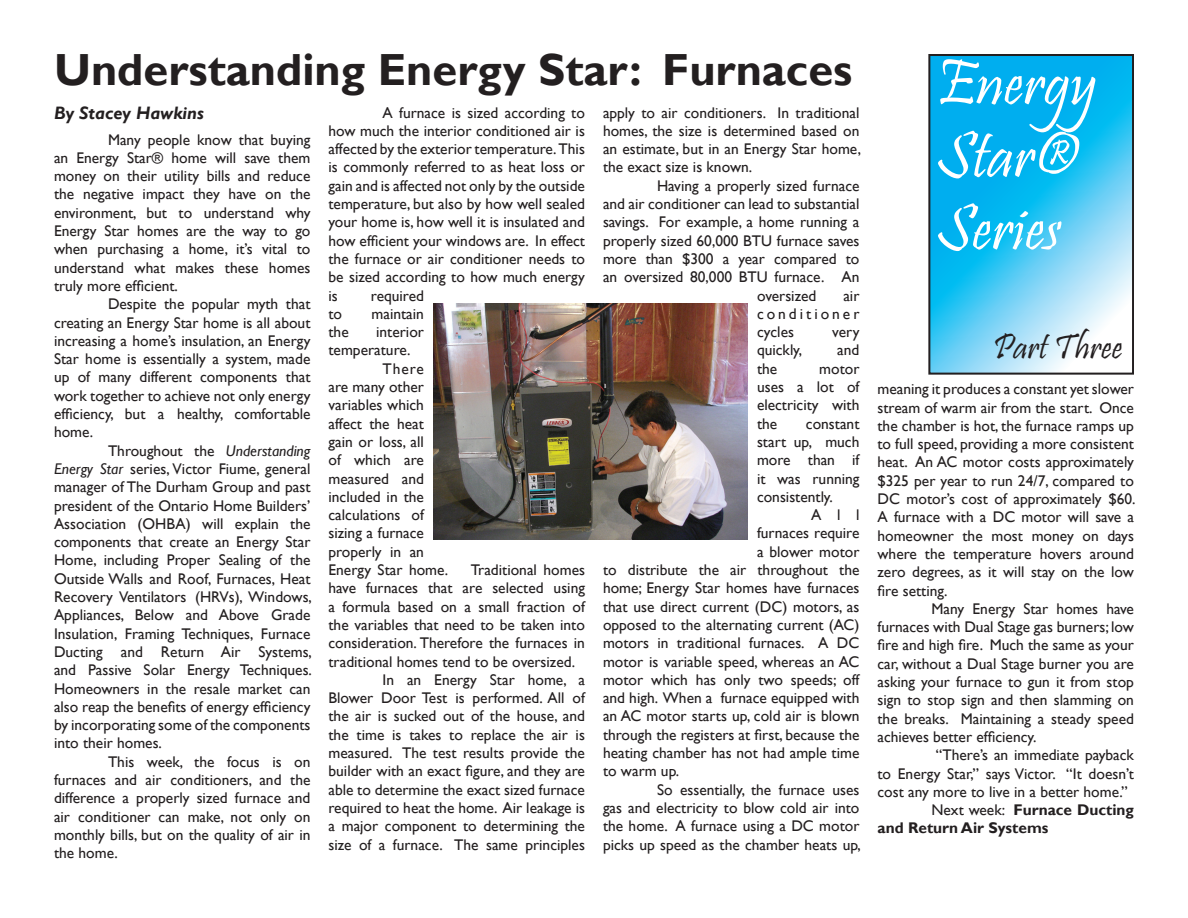
<style>
.page{position:relative;width:1188px;height:918px;background:#fff}
.page>*{position:absolute;margin:0;border:0;box-sizing:border-box;transform-origin:0 0}
.t1{font:66.6px/72.6px "Pristina";color:#fff}
.t2{font:700 45px "Gill Sans";color:#231f20}
.t3{font:36.3px "Pristina";color:#231f20}
.t4{font:italic 700 18px "Gill Sans";color:#231f20}
.t5{font:15.45px/18.3px "Gill Sans";color:#231f20;text-align:justify}
.t6{font:700 15.45px/18.3px "Gill Sans";color:#231f20}
.s1{font-style:italic}
.s2{font-weight:400}
</style>
<div class="page">
<svg style="left:931px;top:57px;width:200px;height:315px;background:#44c5f3"></svg>
<div style="left:928px;top:54px;width:206px;height:321px;border:2px solid #231f20"></div>
<img style="left:433px;top:304px;width:315px;height:236px">
<p class="t2" style="left:54px;top:43px;width:800px">Understanding Energy Star: Furnaces</p>
<p class="t1" style="left:936px;top:53px;width:163px">Energy<br>Star®<br>Series</p>
<p class="t5" style="left:603px;top:103px;width:260px">apply to air conditioners. In traditional homes, the size is determined based on an estimate, but in an Energy Star home, the exact size is known.</p>
<p class="t5" style="left:657px;top:177px;width:204px">Having a properly sized furnace</p>
<p class="t5" style="left:603px;top:195px;width:258px">and air conditioner can lead to substantial</p>
<p class="t5" style="left:603px;top:213px;width:258px">savings. For example, a home running a</p>
<p class="t5" style="left:603px;top:232px;width:258px">properly sized 60,000 BTU furnace saves</p>
<p class="t5" style="left:603px;top:250px;width:258px">more than $300 a year compared to</p>
<p class="t5" style="left:603px;top:268px;width:258px">an oversized 80,000 BTU furnace. An</p>
<p class="t5" style="left:757px;top:286px;width:61px">oversized</p>
<p class="t4" style="left:54px;top:103px;width:151px">By Stacey Hawkins</p>
<p class="t5" style="left:54px;top:130px;width:258px;text-indent:54px">Many people know that buying an Energy Star® home will save them money on their utility bills and reduce the negative impact they have on the environment, but to understand why Energy Star homes are the way to go when purchasing a home, it’s vital to understand what makes these homes truly more efficient.</p>
<p class="t5" style="left:54px;top:295px;width:258px;text-indent:54px">Despite the popular myth that creating an Energy Star home is all about increasing a home’s insulation, an Energy Star home is essentially a system, made up of many different components that work together to achieve not only energy efficiency, but a healthy, comfortable home.</p>
<p class="t5" style="left:54px;top:442px;width:260px;text-indent:54px">Throughout the <span class="s1">Understanding Energy Star</span> series, Victor Fiume, general manager of The Durham Group and past president of the Ontario Home Builders’ Association (OHBA) will explain the components that create an Energy Star Home, including Proper Sealing of the Outside Walls and Roof, Furnaces, Heat Recovery Ventilators (HRVs), Windows, Appliances, Below and Above Grade Insulation, Framing Techniques, Furnace Ducting and Return Air Systems, and Passive Solar Energy Techniques.<br>Homeowners in the resale market can also reap the benefits of energy efficiency by incorporating some of the components into their homes.</p>
<p class="t5" style="left:54px;top:753px;width:258px;text-indent:54px">This week, the focus is on furnaces and air conditioners, and the difference a properly sized furnace and air conditioner can make, not only on monthly bills, but on the quality of air in the home.</p>
<p class="t5" style="left:328px;top:103px;width:258px;text-indent:54px">A furnace is sized according to how much the interior conditioned air is affected by the exterior temperature. This is commonly referred to as heat loss or gain and is affected not only by the outside temperature, but also by how well sealed your home is, how well it is insulated and how efficient your windows are. In effect the furnace or air conditioner needs to be sized according to how much energy is</p>
<p class="t5" style="left:371px;top:286px;width:55px">required</p>
<p class="t5" style="left:757px;top:286px;width:104px;text-indent:86px">air conditioner cycles</p>
<p class="t5" style="left:328px;top:305px;width:15px">to</p>
<p class="t5" style="left:372px;top:305px;width:54px">maintain</p>
<p class="t5" style="left:328px;top:323px;width:22px">the</p>
<p class="t5" style="left:328px;top:323px;width:97px;text-indent:48px">interior temperature.</p>
<p class="t5" style="left:328px;top:360px;width:121px;text-align:left;text-indent:54px">There<br>are many other variables which affect the heat gain or loss, all<br>of which are measured and included in the calculations of sizing a furnace properly in an<br>Energy Star home.</p>
<p class="t3" style="left:993px;top:327px;width:131px">Part Three</p>
<p class="t5" style="left:832px;top:323px;width:29px">very</p>
<p class="t5" style="left:757px;top:341px;width:47px">quickly,</p>
<p class="t5" style="left:837px;top:341px;width:24px">and</p>
<p class="t5" style="left:757px;top:360px;width:22px">the</p>
<p class="t5" style="left:757px;top:360px;width:104px;text-indent:62px">motor uses a lot of electricity with the</p>
<p class="t5" style="left:878px;top:380px;width:260px">meaning it produces a constant yet slower stream of warm air from the start. Once the chamber is hot, the furnace ramps up to full speed, providing a more consistent heat. An AC motor costs approximately $325 per year to run 24/7, compared to DC motor’s cost of approximately $60.<br>A furnace with a DC motor will save a homeowner the most money on days where the temperature hovers around zero degrees, as it will stay on the low fire setting.</p>
<p class="t5" style="left:878px;top:600px;width:258px;text-indent:54px">Many Energy Star homes have furnaces with Dual Stage gas burners; low fire and high fire. Much the same as your car, without a Dual Stage burner you are asking your furnace to gun it from stop sign to stop sign and then slamming on the breaks. Maintaining a steady speed achieves better efficiency.</p>
<p class="t5" style="left:878px;top:746px;width:258px;text-indent:58px">“There’s an immediate payback to Energy Star,” says Victor. “It doesn’t cost any more to live in a better home.”</p>
<p class="t6" style="left:878px;top:801px;width:258px;text-indent:54px"><span class="s2">Next week:</span> Furnace Ducting and Return Air Systems</p>
<p class="t5" style="left:757px;top:415px;width:104px;text-indent:49px">constant start up, much more than if it was running consistently.</p>
<p class="t5" style="left:811px;top:506px;width:50px">All</p>
<p class="t5" style="left:757px;top:524px;width:104px">furnaces require</p>
<p class="t5" style="left:757px;top:543px;width:104px">a blower motor</p>
<p class="t5" style="left:603px;top:561px;width:258px">to distribute the air throughout the</p>
<p class="t5" style="left:603px;top:579px;width:258px">home; Energy Star homes have furnaces</p>
<p class="t5" style="left:603px;top:598px;width:258px">that use direct current (DC) motors, as</p>
<p class="t5" style="left:603px;top:616px;width:258px">opposed to the alternating current (AC)</p>
<p class="t5" style="left:603px;top:634px;width:258px">motors in traditional furnaces. A DC</p>
<p class="t5" style="left:603px;top:652px;width:258px">motor is variable speed, whereas an AC</p>
<p class="t5" style="left:603px;top:671px;width:258px">motor which has only two speeds; off</p>
<p class="t5" style="left:603px;top:689px;width:258px">and high. When a furnace equipped with</p>
<p class="t5" style="left:603px;top:707px;width:258px">an AC motor starts up, cold air is blown</p>
<p class="t5" style="left:603px;top:726px;width:258px">through the registers at first, because the</p>
<p class="t5" style="left:603px;top:744px;width:258px">heating chamber has not had ample time</p>
<p class="t5" style="left:603px;top:762px;width:78px">to warm up.</p>
<p class="t5" style="left:603px;top:781px;width:260px;text-indent:54px">So essentially, the furnace uses gas and electricity to blow cold air into the home. A furnace using a DC motor picks up speed as the chamber heats up,</p>
<p class="t5" style="left:328px;top:561px;width:258px;text-indent:142px">Traditional homes have furnaces that are selected using a formula based on a small fraction of the variables that need to be taken into consideration. Therefore the furnaces in traditional homes tend to be oversized.</p>
<p class="t5" style="left:328px;top:671px;width:258px;text-indent:54px">In an Energy Star home, a Blower Door Test is performed. All of the air is sucked out of the house, and the time is takes to replace the air is measured. The test results provide the builder with an exact figure, and they are able to determine the exact sized furnace required to heat the home. Air leakage is a major component to determining the size of a furnace. The same principles</p>
</div>
